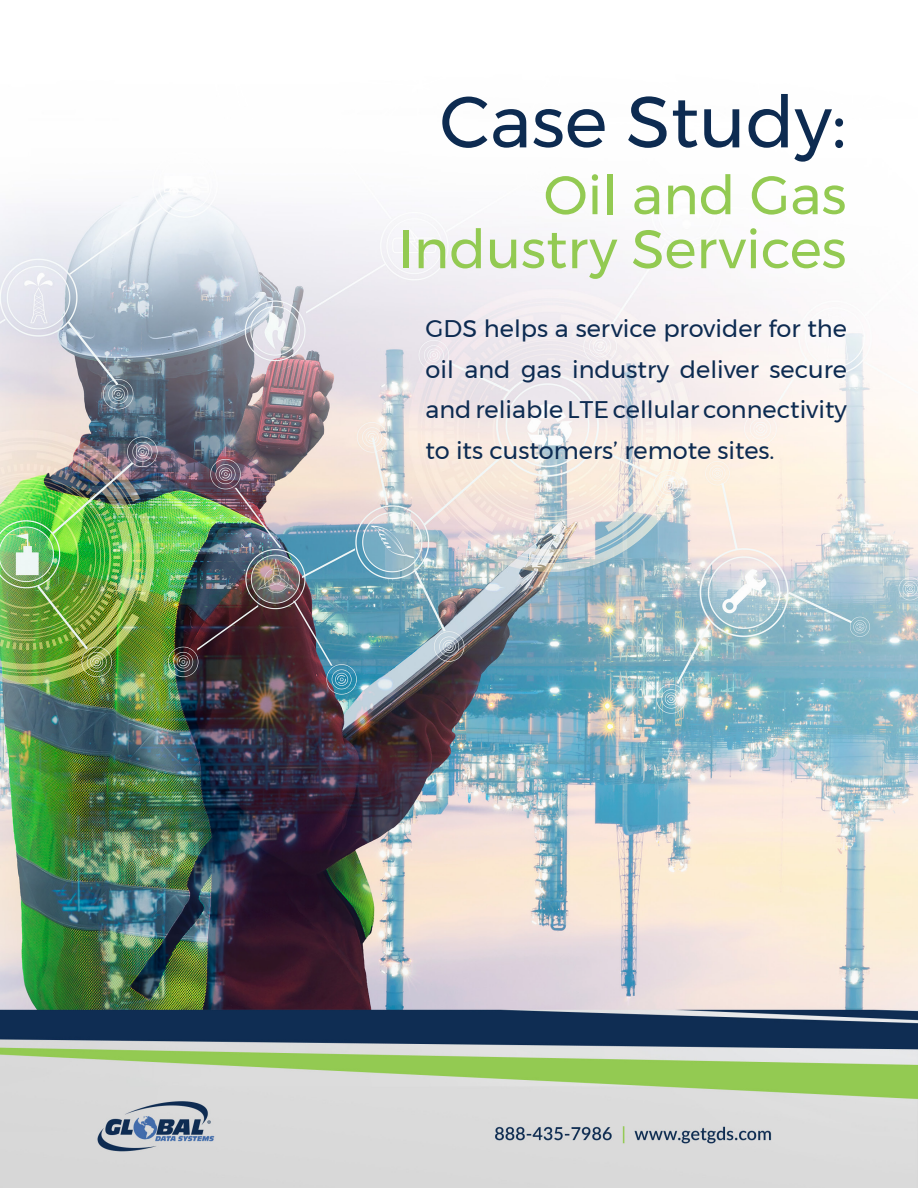
<style>
.page{position:relative;width:918px;height:1188px;background:#fff}
.page>*{position:absolute;margin:0;border:0;box-sizing:border-box;transform-origin:0 0}
.t1{font:72px "Montserrat";color:#0d2b51}
.t2{font:54px "Montserrat";color:#93ca52}
.t3{font:24px/40.5px "Montserrat";color:#0d2b51;text-align:justify}
</style>
<div class="page">
<img style="left:0;top:189px;width:918px;height:999px">
<p class="t1" style="left:440px;top:67px;width:409px">Case Study:</p>
<p class="t2" style="left:544px;top:154px;width:304px">Oil and Gas</p>
<p class="t2" style="left:398px;top:208px;width:450px">Industry Services</p>
<p class="t3" style="left:426px;top:308px;width:423px">GDS helps a service provider for the oil and gas industry deliver secure and reliable LTE cellular connectivity to its customers’ remote sites.</p>
</div>
